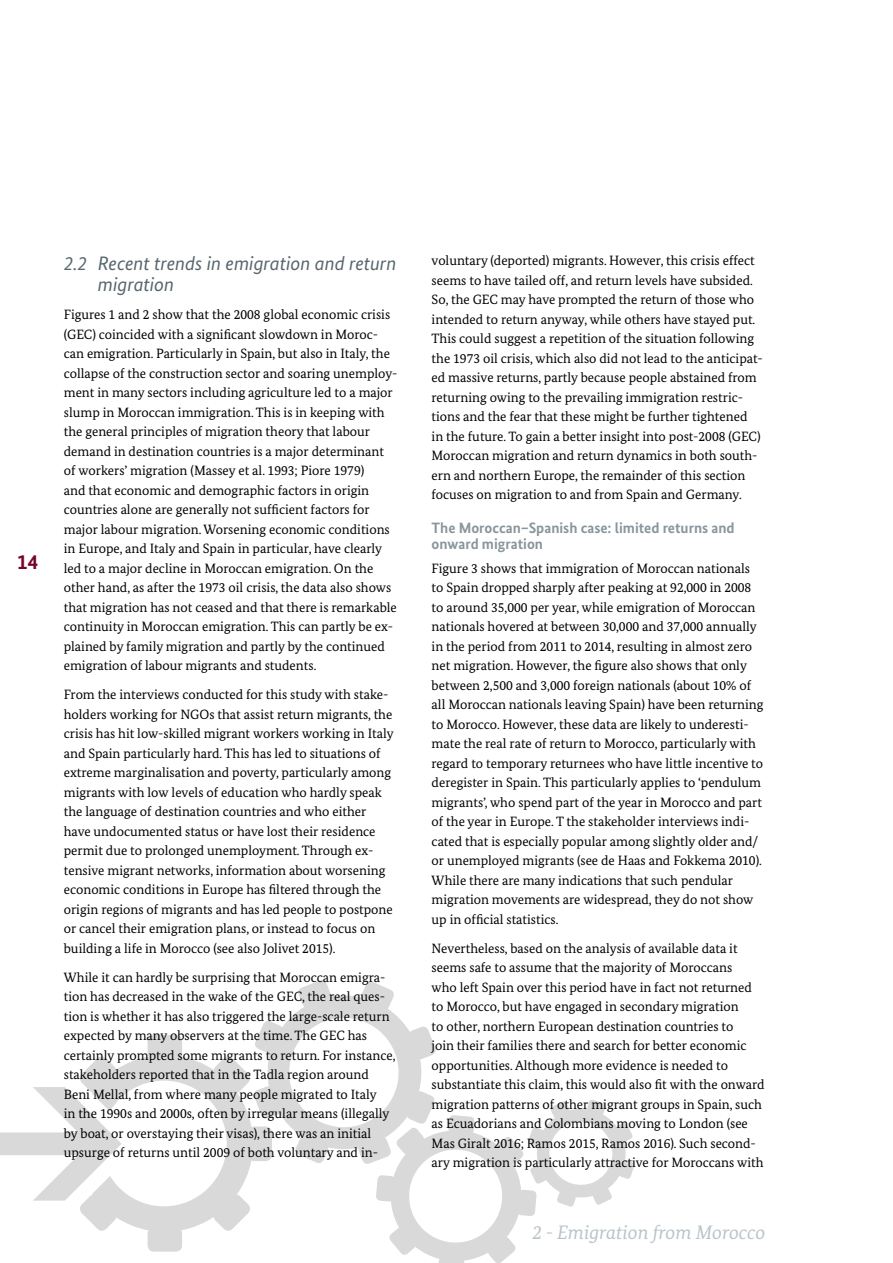
<style>
.page{position:relative;width:893px;height:1263px;background:#fff}
.page>*{position:absolute;margin:0;border:0;box-sizing:border-box;transform-origin:0 0}
.t1{font:700 21px "Bundes Sans";color:#77072a}
.t2{font:italic 19.5px/21px "Bundes Sans";color:#57666d}
.t3{font:italic 19.5px "Bundes Serif";color:#b9c4c9}
.t4{font:700 15px/15.8px "Bundes Sans";color:#88969d}
.t5{font:13.5px/19.5px "Bundes Serif";color:#000}
</style>
<div class="page">
<svg style="left:0;top:980px;width:635px;height:283px"></svg>
<h1 class="t1" style="left:17px;top:549px;width:23px">14</h1>
<h2 class="t2" style="left:98px;top:253px;width:300px;text-indent:-34px">2.2 Recent trends in emigration and return migration</h2>
<p class="t5" style="left:64px;top:305px;width:335px">Figures 1 and 2 show that the 2008 global economic crisis (GEC) coincided with a significant slowdown in Moroc&shy;can emigration. Particularly in Spain, but also in Italy, the collapse of the construction sector and soaring unemploy&shy;ment in many sectors including agriculture led to a major slump in Moroccan immigration. This is in keeping with the general principles of migration theory that labour demand in destination countries is a major determinant of workers’ migration (Massey et al. 1993; Piore 1979)<br>and that economic and demographic factors in origin countries alone are generally not sufficient factors for major labour migration. Worsening economic conditions in Europe, and Italy and Spain in particular, have clearly led to a major decline in Moroccan emigration. On the other hand, as after the 1973 oil crisis, the data also shows that migration has not ceased and that there is remarkable continuity in Moroccan emigration. This can partly be ex&shy;plained by family migration and partly by the continued emigration of labour migrants and students.</p>
<p class="t5" style="left:64px;top:685px;width:331px">From the interviews conducted for this study with stake&shy;holders working for NGOs that assist return migrants, the crisis has hit low-skilled migrant workers working in Italy and Spain particularly hard. This has led to situations of extreme marginalisation and poverty, particularly among migrants with low levels of education who hardly speak the language of destination countries and who either have undocumented status or have lost their residence permit due to prolonged unemployment. Through ex&shy;tensive migrant networks, information about worsening economic conditions in Europe has filtered through the origin regions of migrants and has led people to postpone or cancel their emigration plans, or instead to focus on building a life in Morocco (see also Jolivet 2015).</p>
<p class="t5" style="left:64px;top:967px;width:333px">While it can hardly be surprising that Moroccan emigra&shy;tion has decreased in the wake of the GEC, the real ques&shy;tion is whether it has also triggered the large-scale return expected by many observers at the time. The GEC has certainly prompted some migrants to return. For instance, stakeholders reported that in the Tadla region around Beni Mellal, from where many people migrated to Italy<br>in the 1990s and 2000s, often by irregular means (illegally by boat, or overstaying their visas), there was an initial upsurge of returns until 2009 of both voluntary and in-</p>
<p class="t5" style="left:432px;top:251px;width:333px">voluntary (deported) migrants. However, this crisis effect seems to have tailed off, and return levels have subsided.<br>So, the GEC may have prompted the return of those who intended to return anyway, while others have stayed put.<br>This could suggest a repetition of the situation following the 1973 oil crisis, which also did not lead to the anticipat&shy;ed massive returns, partly because people abstained from returning owing to the prevailing immigration restric&shy;tions and the fear that these might be further tightened<br>in the future. To gain a better insight into post-2008 (GEC)<br>Moroccan migration and return dynamics in both south&shy;ern and northern Europe, the remainder of this section focuses on migration to and from Spain and Germany.</p>
<p class="t4" style="left:432px;top:520px;width:304px">The Moroccan–Spanish case: limited returns and onward migration</p>
<p class="t5" style="left:432px;top:558px;width:333px">Figure 3 shows that immigration of Moroccan nationals to Spain dropped sharply after peaking at 92,000 in 2008 to around 35,000 per year, while emigration of Moroccan nationals hovered at between 30,000 and 37,000 annually in the period from 2011 to 2014, resulting in almost zero net migration. However, the figure also shows that only between 2,500 and 3,000 foreign nationals (about 10% of all Moroccan nationals leaving Spain) have been returning to Morocco. However, these data are likely to underesti&shy;mate the real rate of return to Morocco, particularly with regard to temporary returnees who have little incentive to deregister in Spain. This particularly applies to ‘pendulum migrants’, who spend part of the year in Morocco and part of the year in Europe. T the stakeholder interviews indi&shy;cated that is especially popular among slightly older and/ or unemployed migrants (see de Haas and Fokkema 2010).<br>While there are many indications that such pendular migration movements are widespread, they do not show up in official statistics.</p>
<p class="t5" style="left:432px;top:938px;width:334px">Nevertheless, based on the analysis of available data it seems safe to assume that the majority of Moroccans<br>who left Spain over this period have in fact not returned to Morocco, but have engaged in secondary migration<br>to other, northern European destination countries to<br>join their families there and search for better economic opportunities. Although more evidence is needed to substantiate this claim, this would also fit with the onward migration patterns of other migrant groups in Spain, such as Ecuadorians and Colombians moving to London (see Mas Giralt 2016; Ramos 2015, Ramos 2016). Such second&shy;ary migration is particularly attractive for Moroccans with</p>
<h2 class="t3" style="left:532px;top:1220px;width:234px">2 - Emigration from Morocco</h2>
</div>
